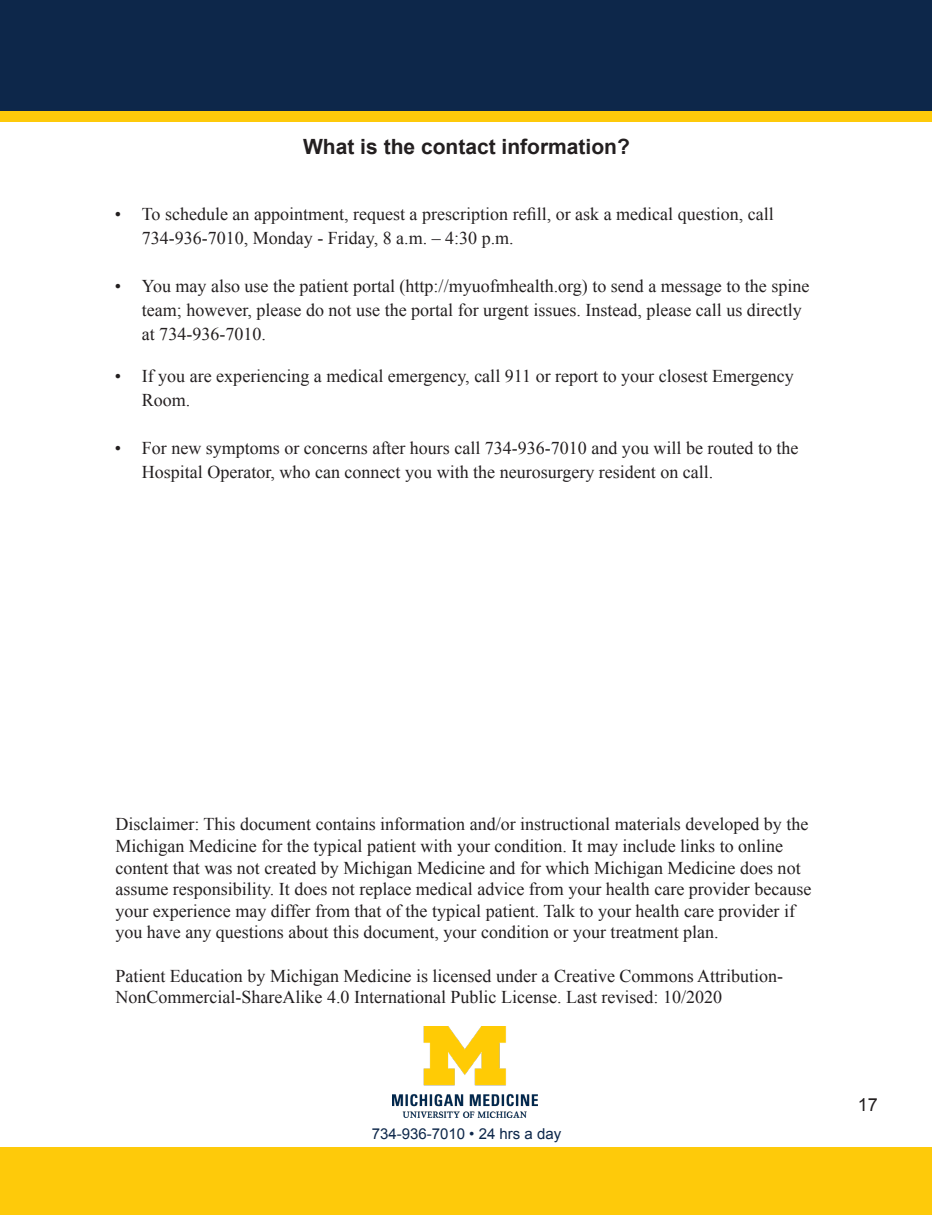
<style>
.page{position:relative;width:932px;height:1215px;background:#fff}
.page>*{position:absolute;margin:0;border:0;box-sizing:border-box;transform-origin:0 0}
.t1{font:700 21px "Arial";color:#231f20}
.t2{font:18px/21.6px "Times New Roman";color:#231f20}
.t3{font:18px "Arial";color:#231f20}
.t4{font:15px "Arial";color:#0d274a}
</style>
<div class="page">
<img style="left:392px;top:1027px;width:145px;height:90px">
<div style="left:0;top:0;width:932px;height:122px;background:#0d274a"></div>
<div style="left:0;top:1148px;width:932px;height:67px;background:#feca0a"></div>
<div style="left:0;top:111px;width:932px;height:11px;background:#feca0a"></div>
<p class="t1" style="left:303px;top:133px;width:328px">What is the contact information?</p>
<p class="t2" style="left:142px;top:202px;width:633px;line-height:24px;text-indent:-27px">• To schedule an appointment, request a prescription refill, or ask a medical question, call<br>734-936-7010, Monday - Friday, 8 a.m. – 4:30 p.m.</p>
<p class="t2" style="left:142px;top:274px;width:669px;line-height:24px;text-indent:-27px">• You may also use the patient portal (http://myuofmhealth.org) to send a message to the spine team; however, please do not use the portal for urgent issues. Instead, please call us directly at 734-936-7010.</p>
<p class="t2" style="left:142px;top:364px;width:653px;line-height:24px;text-indent:-27px">• If you are experiencing a medical emergency, call 911 or report to your closest Emergency<br>Room.</p>
<p class="t2" style="left:142px;top:436px;width:658px;line-height:24px;text-indent:-27px">• For new symptoms or concerns after hours call 734-936-7010 and you will be routed to the<br>Hospital Operator, who can connect you with the neurosurgery resident on call.</p>
<p class="t2" style="left:115px;top:813px;width:697px">Disclaimer: This document contains information and/or instructional materials developed by the Michigan Medicine for the typical patient with your condition. It may include links to online content that was not created by Michigan Medicine and for which Michigan Medicine does not assume responsibility. It does not replace medical advice from your health care provider because your experience may differ from that of the typical patient. Talk to your health care provider if you have any questions about this document, your condition or your treatment plan.</p>
<p class="t2" style="left:115px;top:964px;width:669px">Patient Education by Michigan Medicine is licensed under a Creative Commons Attribution-<br>NonCommercial-ShareAlike 4.0 International Public License. Last revised: 10/2020</p>
<p class="t4" style="left:372px;top:1123px;width:191px">734-936-7010 • 24 hrs a day</p>
<p class="t3" style="left:857px;top:1093px;width:22px">17</p>
</div>
